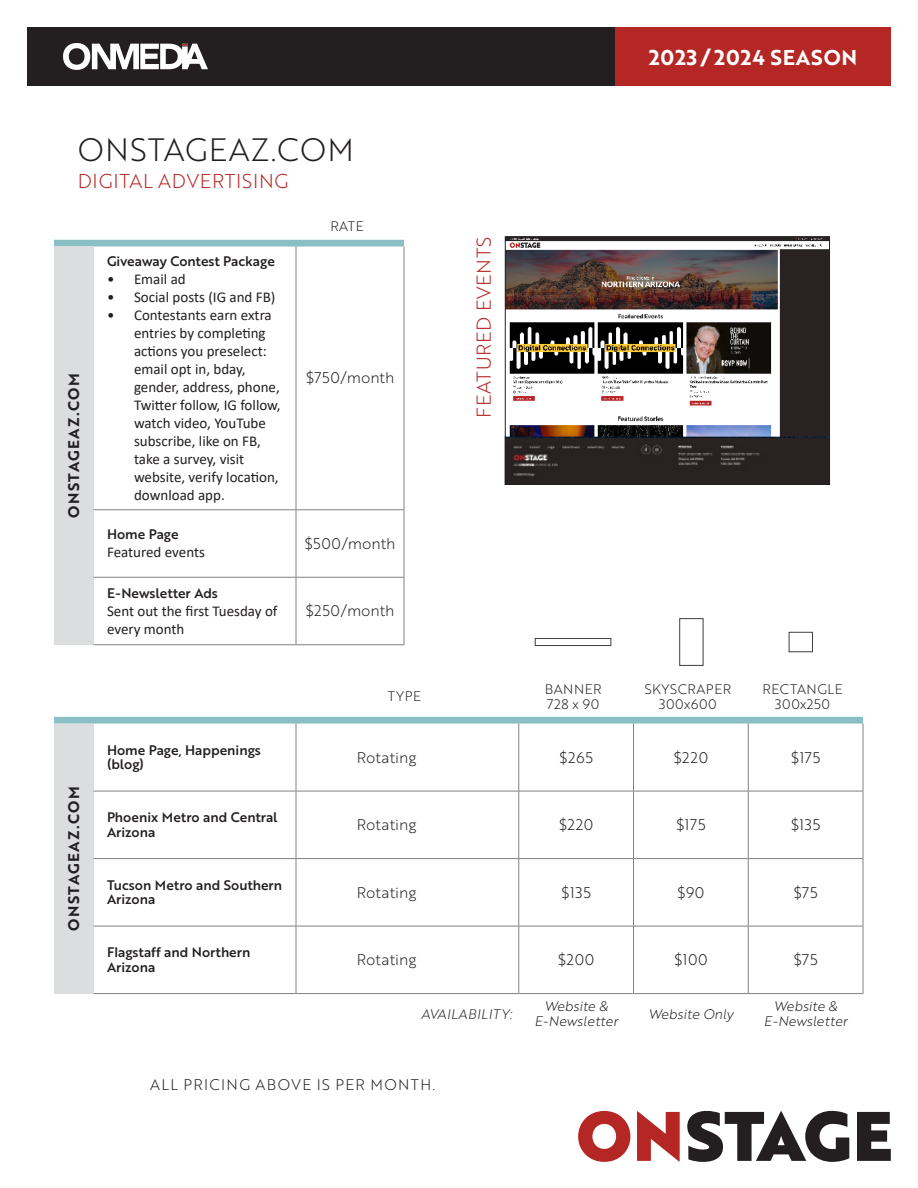
<style>
.page{position:relative;width:918px;height:1188px;background:#fff}
.page>*{position:absolute;margin:0;border:0;box-sizing:border-box;transform-origin:0 0}
.t1{font:67.95px "Brother 1816 Black";color:#231f20}
.t2{font:31.5px "Brother 1816 Light";letter-spacing:.04em;color:#231f20}
.t3{font:20.85px "Brother 1816 Bold";letter-spacing:.04em;color:#fff}
.t4{font:19.5px "Brother 1816 Light";letter-spacing:.04em;color:#b52725}
.t5{font:15px/18px "Calibri";color:#231f20}
.t6{font:15px "Brother 1816 Light";color:#231f20}
.t7{font:15px "Brother 1816 Light";letter-spacing:.04em;color:#231f20}
.t8{font:15px "Brother 1816 Bold";letter-spacing:.09em;color:#231f20}
.t9{font:15px "Brother 1816 Light";letter-spacing:.09em;color:#231f20}
.t10{font:13.5px/14.7px "Brother 1816 Medium";color:#231f20}
.t11{font:13.5px "Brother 1816 Light";letter-spacing:.04em;color:#231f20}
.t12{font:13.5px/15.1px "Brother 1816 Light Italic";color:#231f20;text-align:center}
.t13{font:13.5px "Brother 1816 Light Italic";letter-spacing:.04em;color:#231f20}
.s1{color:#b52725}
</style>
<div class="page">
<div style="left:27px;top:27px;width:864px;height:59px;background:#231f20"></div>
<div style="left:615px;top:27px;width:276px;height:59px;background:#b52725"></div>
<svg style="left:54px;top:717px;width:809px;height:7px;background:#91c2c9"></svg>
<div style="left:54px;top:724px;width:40px;height:270px;background:#dcdddf"></div>
<hr style="left:296px;top:724px;width:1px;height:67px;background:#808285">
<hr style="left:518px;top:724px;width:1px;height:67px;background:#808285">
<hr style="left:633px;top:724px;width:1px;height:67px;background:#808285">
<hr style="left:748px;top:724px;width:1px;height:67px;background:#808285">
<hr style="left:863px;top:724px;width:1px;height:67px;background:#808285">
<hr style="left:94px;top:791px;width:202px;height:1px;background:#808285">
<hr style="left:296px;top:791px;width:223px;height:1px;background:#808285">
<hr style="left:296px;top:791px;width:1px;height:67px;background:#808285">
<hr style="left:519px;top:791px;width:115px;height:1px;background:#808285">
<hr style="left:518px;top:791px;width:1px;height:67px;background:#808285">
<hr style="left:634px;top:791px;width:114px;height:1px;background:#808285">
<hr style="left:633px;top:791px;width:1px;height:67px;background:#808285">
<hr style="left:748px;top:791px;width:115px;height:1px;background:#808285">
<hr style="left:748px;top:791px;width:1px;height:67px;background:#808285">
<hr style="left:863px;top:791px;width:1px;height:67px;background:#808285">
<hr style="left:94px;top:858px;width:202px;height:1px;background:#808285">
<hr style="left:296px;top:858px;width:223px;height:1px;background:#808285">
<hr style="left:296px;top:859px;width:1px;height:67px;background:#808285">
<hr style="left:519px;top:858px;width:115px;height:1px;background:#808285">
<hr style="left:518px;top:859px;width:1px;height:67px;background:#808285">
<hr style="left:634px;top:858px;width:114px;height:1px;background:#808285">
<hr style="left:633px;top:859px;width:1px;height:67px;background:#808285">
<hr style="left:748px;top:858px;width:115px;height:1px;background:#808285">
<hr style="left:748px;top:859px;width:1px;height:67px;background:#808285">
<hr style="left:863px;top:859px;width:1px;height:67px;background:#808285">
<hr style="left:94px;top:926px;width:202px;height:1px;background:#808285">
<hr style="left:296px;top:926px;width:223px;height:1px;background:#808285">
<hr style="left:296px;top:926px;width:1px;height:67px;background:#808285">
<hr style="left:519px;top:926px;width:115px;height:1px;background:#808285">
<hr style="left:518px;top:926px;width:1px;height:67px;background:#808285">
<hr style="left:634px;top:926px;width:114px;height:1px;background:#808285">
<hr style="left:633px;top:926px;width:1px;height:67px;background:#808285">
<hr style="left:748px;top:926px;width:115px;height:1px;background:#808285">
<hr style="left:748px;top:926px;width:1px;height:67px;background:#808285">
<hr style="left:863px;top:926px;width:1px;height:67px;background:#808285">
<hr style="left:94px;top:993px;width:202px;height:1px;background:#808285">
<hr style="left:296px;top:993px;width:223px;height:1px;background:#808285">
<hr style="left:519px;top:993px;width:115px;height:1px;background:#808285">
<hr style="left:634px;top:993px;width:114px;height:1px;background:#808285">
<hr style="left:748px;top:993px;width:115px;height:1px;background:#808285">
<svg style="left:54px;top:240px;width:350px;height:7px;background:#92c3c9"></svg>
<div style="left:54px;top:247px;width:40px;height:398px;background:#dcdddf"></div>
<hr style="left:296px;top:247px;width:1px;height:262px;background:#808285">
<hr style="left:404px;top:247px;width:1px;height:262px;background:#808285">
<hr style="left:94px;top:509px;width:202px;height:1px;background:#808285">
<hr style="left:296px;top:509px;width:108px;height:1px;background:#808285">
<hr style="left:296px;top:510px;width:1px;height:67px;background:#808285">
<hr style="left:404px;top:510px;width:1px;height:67px;background:#808285">
<hr style="left:94px;top:577px;width:202px;height:1px;background:#808285">
<hr style="left:296px;top:577px;width:108px;height:1px;background:#808285">
<hr style="left:296px;top:578px;width:1px;height:66px;background:#808285">
<hr style="left:404px;top:578px;width:1px;height:66px;background:#808285">
<hr style="left:94px;top:644px;width:202px;height:1px;background:#808285">
<hr style="left:296px;top:644px;width:108px;height:1px;background:#808285">
<img style="left:507px;top:238px;width:321px;height:245px">
<div style="left:505px;top:436px;width:325px;height:49px;border:1px solid #231f20"></div>
<div style="left:789px;top:632px;width:24px;height:20px;border:1px solid #3e3e3f"></div>
<div style="left:679px;top:618px;width:24px;height:48px;border:1px solid #3e3e3f"></div>
<div style="left:535px;top:638px;width:76px;height:8px;border:1px solid #3e3e3f"></div>
<div style="left:505px;top:236px;width:325px;height:249px;border:1px solid #231f20"></div>
<img style="left:63px;top:43px;width:145px;height:27px">
<p class="t2" style="left:78px;top:127px;width:278px">ONSTAGEAZ.COM</p>
<p class="t4" style="left:78px;top:166px;width:212px">DIGITAL ADVERTISING</p>
<p class="t8" style="left:62px;top:518px;width:145px;rotate:-90deg">ONSTAGEAZ.COM</p>
<p class="t10" style="left:107px;top:253px;width:169px">Giveaway Contest Package</p>
<p class="t5" style="left:107px;top:269px;width:80px">• Email ad</p>
<p class="t5" style="left:107px;top:287px;width:170px">• Social posts (IG and FB)</p>
<p class="t5" style="left:134px;top:305px;width:148px;text-indent:-27px">• Contestants earn extra entries by completing actions you preselect: email opt in, bday, gender, address, phone,<br>Twitter follow, IG follow, watch video, YouTube subscribe, like on FB, take a survey, visit website, verify location, download app.</p>
<p class="t10" style="left:107px;top:527px;width:73px">Home Page</p>
<p class="t5" style="left:107px;top:543px;width:99px">Featured events</p>
<p class="t11" style="left:330px;top:216px;width:35px">RATE</p>
<p class="t6" style="left:306px;top:367px;width:90px">$750/month</p>
<p class="t6" style="left:305px;top:533px;width:92px">$500/month</p>
<p class="t10" style="left:107px;top:585px;width:112px">E-Newsletter Ads</p>
<p class="t5" style="left:107px;top:602px;width:172px">Sent out the first Tuesday of every month</p>
<p class="t6" style="left:306px;top:600px;width:91px">$250/month</p>
<p class="t11" style="left:388px;top:687px;width:35px">TYPE</p>
<p class="t4" style="left:470px;top:418px;width:183px;rotate:-90deg">FEATURED EVENTS</p>
<p class="t3" style="left:649px;top:41px;width:210px">2023 / 2024 SEASON</p>
<p class="t11" style="left:545px;top:679px;width:58px">BANNER</p>
<p class="t11" style="left:547px;top:694px;width:54px">728 x 90</p>
<p class="t11" style="left:645px;top:679px;width:88px">SKYSCRAPER</p>
<p class="t11" style="left:659px;top:694px;width:59px">300x600</p>
<p class="t11" style="left:763px;top:679px;width:82px">RECTANGLE</p>
<p class="t11" style="left:775px;top:694px;width:56px">300x250</p>
<p class="t8" style="left:62px;top:931px;width:145px;rotate:-90deg">ONSTAGEAZ.COM</p>
<p class="t10" style="left:107px;top:742px;width:155px">Home Page, Happenings (blog)</p>
<p class="t6" style="left:357px;top:746px;width:61px">Rotating</p>
<p class="t7" style="left:559px;top:746px;width:35px">$265</p>
<p class="t7" style="left:674px;top:746px;width:36px">$220</p>
<p class="t7" style="left:791px;top:746px;width:31px">$175</p>
<p class="t10" style="left:107px;top:810px;width:172px">Phoenix Metro and Central<br>Arizona</p>
<p class="t6" style="left:357px;top:814px;width:61px">Rotating</p>
<p class="t7" style="left:559px;top:814px;width:36px">$220</p>
<p class="t7" style="left:676px;top:814px;width:31px">$175</p>
<p class="t7" style="left:791px;top:814px;width:31px">$135</p>
<p class="t10" style="left:107px;top:877px;width:177px">Tucson Metro and Southern<br>Arizona</p>
<p class="t6" style="left:357px;top:881px;width:61px">Rotating</p>
<p class="t7" style="left:561px;top:881px;width:31px">$135</p>
<p class="t7" style="left:677px;top:881px;width:29px">$90</p>
<p class="t7" style="left:794px;top:881px;width:26px">$75</p>
<p class="t10" style="left:107px;top:945px;width:145px">Flagstaff and Northern<br>Arizona</p>
<p class="t6" style="left:357px;top:949px;width:61px">Rotating</p>
<p class="t7" style="left:558px;top:949px;width:38px">$200</p>
<p class="t7" style="left:674px;top:949px;width:35px">$100</p>
<p class="t7" style="left:794px;top:949px;width:26px">$75</p>
<p class="t13" style="left:421px;top:1004px;width:92px">AVAILABILITY:</p>
<p class="t12" style="left:534px;top:998px;width:85px">Website &amp;<br>E-Newsletter</p>
<p class="t12" style="left:649px;top:1006px;width:86px">Website Only</p>
<p class="t12" style="left:764px;top:998px;width:85px">Website &amp;<br>E-Newsletter</p>
<p class="t9" style="left:150px;top:1073px;width:287px">ALL PRICING ABOVE IS PER MONTH.</p>
<p class="t1" style="left:576px;top:1084px;width:318px"><span class="s1">ON</span>STAGE</p>
</div>
